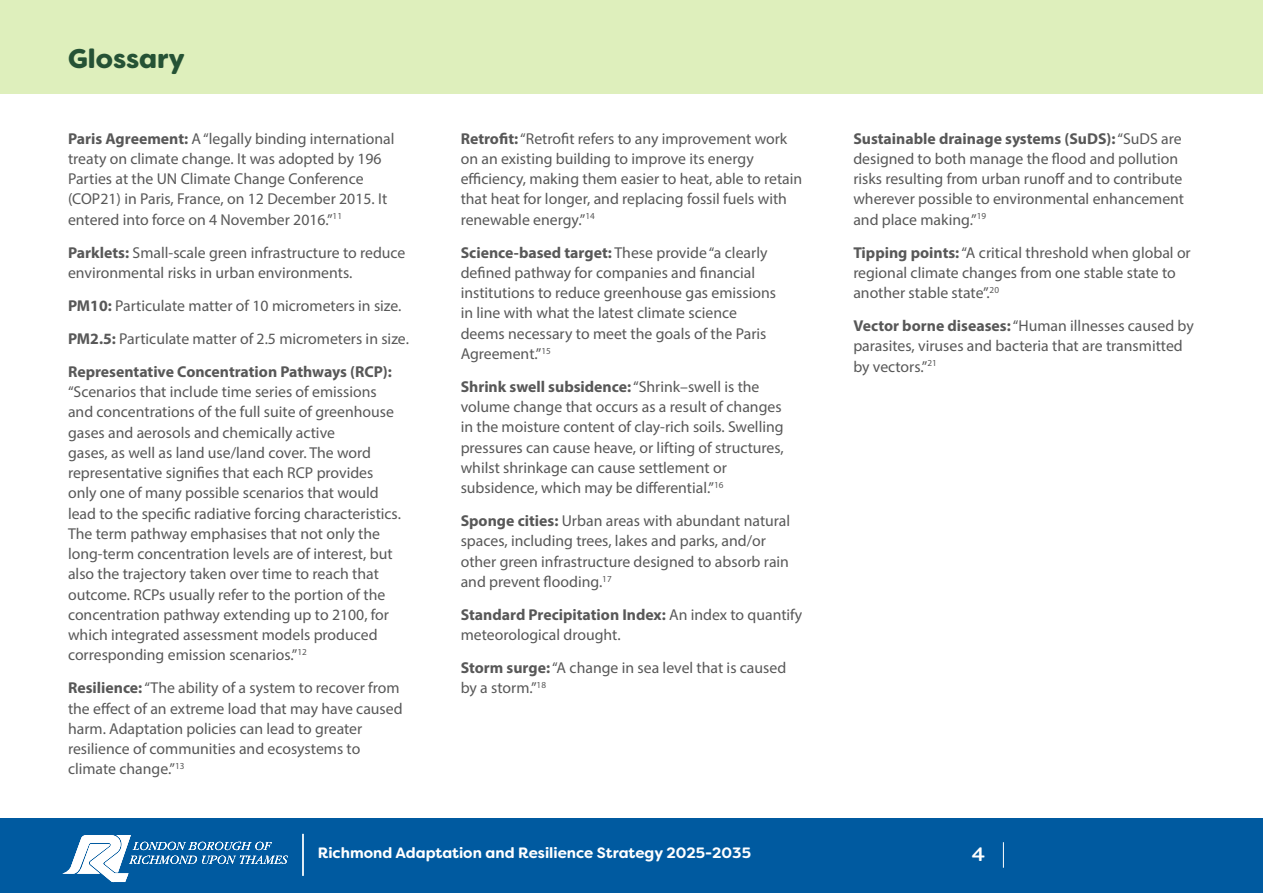
<style>
.page{position:relative;width:1263px;height:893px;background:#fff}
.page>*{position:absolute;margin:0;border:0;box-sizing:border-box;transform-origin:0 0}
.t1{font:900 27px "Filson Soft";color:#255235}
.t2{font:500 19.5px "Filson Soft";color:#fff}
.Body_Bold_before{font:15.75px/20.2px "Myriad Pro";color:#585858}
.t3{font:700 15px "Filson Soft";color:#fff}
.s1{font-weight:700}
</style>
<div class="page">
<div style="left:0;top:0;width:1263px;height:94px;background:#deefbc"></div>
<div style="left:0;top:816px;width:1263px;height:77px;background:#005aa0"></div>
<svg style="left:1003px;top:842px;width:1px;height:26px"></svg>
<hr style="left:0;top:815px;width:1263px;height:2px;background:#fff">
<svg style="left:62px;top:835px;width:226px;height:47px"></svg>
<hr style="left:303px;top:834px;width:1px;height:42px;background:#fff">
<h1 class="t1" style="left:68px;top:41px;width:119px">Glossary</h1>
<p class="Body_Bold_before" style="left:68px;top:128px;width:328px"><span class="s1">Paris Agreement:</span> A “legally binding international treaty on climate change. It was adopted by 196<br>Parties at the UN Climate Change Conference (COP21) in Paris, France, on 12 December 2015. It entered into force on 4 November 2016.”<sup>11</sup></p>
<p class="Body_Bold_before" style="left:68px;top:242px;width:339px"><span class="s1">Parklets:</span> Small-scale green infrastructure to reduce environmental risks in urban environments.</p>
<p class="Body_Bold_before" style="left:68px;top:295px;width:335px"><span class="s1">PM10:</span> Particulate matter of 10 micrometers in size.</p>
<p class="Body_Bold_before" style="left:68px;top:328px;width:342px"><span class="s1">PM2.5:</span> Particulate matter of 2.5 micrometers in size.</p>
<p class="Body_Bold_before" style="left:68px;top:361px;width:334px"><span class="s1">Representative Concentration Pathways (RCP): </span>“Scenarios that include time series of emissions and concentrations of the full suite of greenhouse gases and aerosols and chemically active<br>gases, as well as land use/land cover. The word representative signifies that each RCP provides only one of many possible scenarios that would lead to the specific radiative forcing characteristics.<br>The term pathway emphasises that not only the long-term concentration levels are of interest, but also the trajectory taken over time to reach that outcome. RCPs usually refer to the portion of the concentration pathway extending up to 2100, for which integrated assessment models produced corresponding emission scenarios.”<sup>12</sup></p>
<p class="Body_Bold_before" style="left:68px;top:678px;width:336px"><span class="s1">Resilience:</span> “The ability of a system to recover from the effect of an extreme load that may have caused harm. Adaptation policies can lead to greater resilience of communities and ecosystems to climate change.”<sup>13</sup></p>
<p class="Body_Bold_before" style="left:461px;top:128px;width:343px"><span class="s1">Retrofit:</span> “Retrofit refers to any improvement work on an existing building to improve its energy efficiency, making them easier to heat, able to retain that heat for longer, and replacing fossil fuels with renewable energy.”<sup>14</sup></p>
<p class="Body_Bold_before" style="left:461px;top:242px;width:317px"><span class="s1">Science-based target:</span> These provide “a clearly defined pathway for companies and financial institutions to reduce greenhouse gas emissions in line with what the latest climate science deems necessary to meet the goals of the Paris Agreement.”<sup>15</sup></p>
<p class="Body_Bold_before" style="left:461px;top:376px;width:325px"><span class="s1">Shrink swell subsidence:</span> “Shrink–swell is the volume change that occurs as a result of changes in the moisture content of clay-rich soils. Swelling pressures can cause heave, or lifting of structures, whilst shrinkage can cause settlement or subsidence, which may be differential.”<sup>16</sup></p>
<p class="Body_Bold_before" style="left:461px;top:510px;width:331px"><span class="s1">Sponge cities:</span> Urban areas with abundant natural spaces, including trees, lakes and parks, and/or other green infrastructure designed to absorb rain and prevent flooding.<sup>17</sup></p>
<p class="Body_Bold_before" style="left:461px;top:604px;width:343px"><span class="s1">Standard Precipitation Index:</span> An index to quantify meteorological drought.</p>
<p class="Body_Bold_before" style="left:461px;top:658px;width:327px"><span class="s1">Storm surge:</span> “A change in sea level that is caused by a storm.”<sup>18</sup></p>
<p class="Body_Bold_before" style="left:853px;top:128px;width:332px"><span class="s1">Sustainable drainage systems (SuDS):</span> “SuDS are designed to both manage the flood and pollution risks resulting from urban runoff and to contribute wherever possible to environmental enhancement and place making.”<sup>19</sup></p>
<p class="Body_Bold_before" style="left:853px;top:242px;width:339px"><span class="s1">Tipping points:</span> “A critical threshold when global or regional climate changes from one stable state to another stable state”.<sup>20</sup></p>
<p class="Body_Bold_before" style="left:853px;top:315px;width:342px"><span class="s1">Vector borne diseases:</span> “Human illnesses caused by parasites, viruses and bacteria that are transmitted by vectors.”<sup>21</sup></p>
<p class="t3" style="left:318px;top:843px;width:435px">Richmond Adaptation and Resilience Strategy 2025-2035</p>
<p class="t2" style="left:972px;top:842px;width:15px">4</p>
</div>
